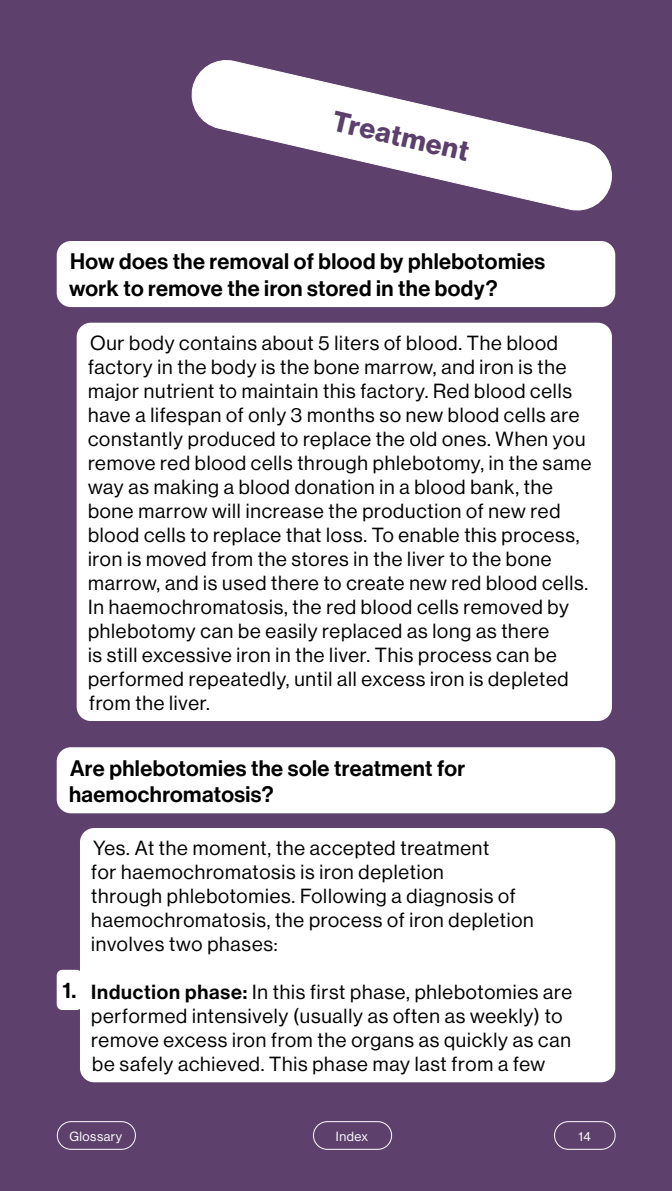
<style>
.page{position:relative;width:672px;height:1191px;background:#5d406c}
.page>*{position:absolute;margin:0;border:0;box-sizing:border-box;transform-origin:0 0}
.t1{font:28px "N Haas Grotesk DS Pro 75 Bd";color:#5c406c}
.t2{font:22px/26.4px "N Haas Grotesk DS Pro 65 Md";letter-spacing:.02em;color:#000}
.t3{font:20px/24px "N Haas Grotesk DS Pro 55 Rg";letter-spacing:.04em;color:#020203}
.t4{font:13px "N Haas Grotesk DS Pro 55 Rg";letter-spacing:.04em;color:#fff}
.s1{font-family:"N Haas Grotesk DS Pro 65 Md"}
</style>
<div class="page">
<div style="left:313px;top:1121px;width:79px;height:28px;border:1px solid #fff;border-radius:14px"></div>
<div style="left:57px;top:1121px;width:79px;height:28px;border:1px solid #fff;border-radius:14px"></div>
<div style="left:554px;top:1121px;width:61px;height:28px;border:1px solid #fff;border-radius:14px"></div>
<svg style="left:187px;top:57px;width:429px;height:158px"></svg>
<div style="left:77px;top:323px;width:535px;height:398px;background:#fff;border-radius:14px"></div>
<div style="left:80px;top:828px;width:535px;height:254px;background:#fff;border-radius:14px"></div>
<div style="left:57px;top:241px;width:558px;height:66px;background:#fff;border-radius:14px"></div>
<div style="left:57px;top:747px;width:558px;height:66px;background:#fff;border-radius:14px"></div>
<div style="left:57px;top:969px;width:25px;height:41px;background:#fff;border-radius:6px"></div>
<h1 class="t1" style="left:337px;top:104px;width:140px;rotate:13deg">Treatment</h1>
<p class="t2" style="left:69px;top:249px;width:478px">How does the removal of blood by phlebotomies work to remove the iron stored in the body?</p>
<p class="t3" style="left:88px;top:331px;width:505px">Our body contains about 5 liters of blood. The blood factory in the body is the bone marrow, and iron is the major nutrient to maintain this factory. Red blood cells have a lifespan of only 3 months so new blood cells are constantly produced to replace the old ones. When you remove red blood cells through phlebotomy, in the same way as making a blood donation in a blood bank, the bone marrow will increase the production of new red blood cells to replace that loss. To enable this process, iron is moved from the stores in the liver to the bone marrow, and is used there to create new red blood cells.<br>In haemochromatosis, the red blood cells removed by phlebotomy can be easily replaced as long as there<br>is still excessive iron in the liver. This process can be performed repeatedly, until all excess iron is depleted from the liver.</p>
<p class="t2" style="left:69px;top:755px;width:397px">Are phlebotomies the sole treatment for haemochromatosis?</p>
<p class="t2" style="left:62px;top:978px;width:15px">1.</p>
<p class="t3" style="left:91px;top:836px;width:444px">Yes. At the moment, the accepted treatment<br>for haemochromatosis is iron depletion<br>through phlebotomies. Following a diagnosis of haemochromatosis, the process of iron depletion involves two phases:</p>
<p class="t3" style="left:91px;top:980px;width:482px"><span class="s1">Induction phase:</span> In this first phase, phlebotomies are performed intensively (usually as often as weekly) to remove excess iron from the organs as quickly as can be safely achieved. This phase may last from a few</p>
<p class="t4" style="left:69px;top:1128px;width:54px">Glossary</p>
<p class="t4" style="left:336px;top:1128px;width:34px">Index</p>
<p class="t4" style="left:578px;top:1128px;width:14px">14</p>
</div>
